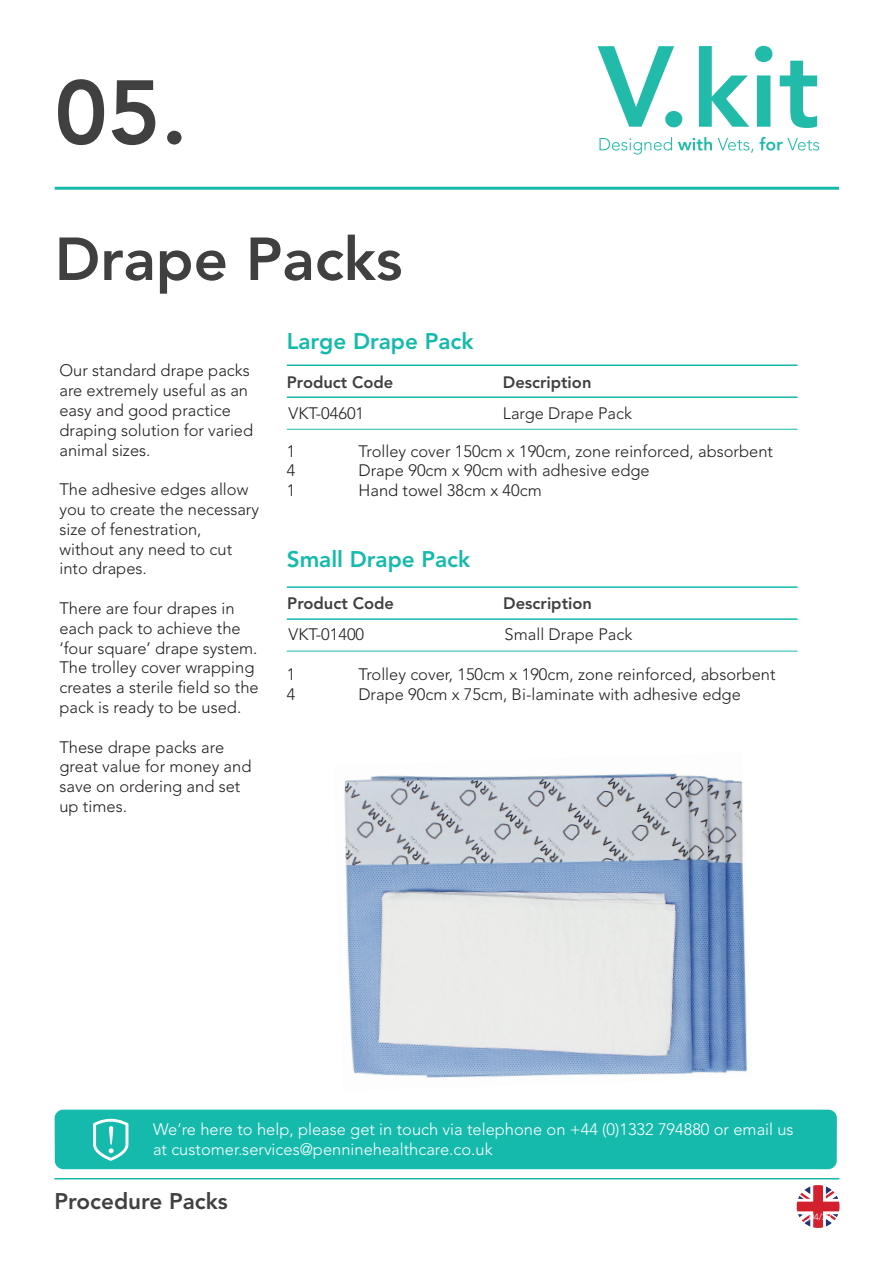
<style>
.page{position:relative;width:893px;height:1263px;background:#fff}
.page>*{position:absolute;margin:0;border:0;box-sizing:border-box;transform-origin:0 0}
.t1{font:800 90px "Avenir LT Std";color:#414040}
.t2{font:800 60px "Avenir LT Std";color:#414040}
.t3{font:800 22.5px "Avenir LT Std";color:#15baac}
.t4{font:800 22.5px "Avenir LT Std";color:#414040}
.t5{font:300 16.5px/19.8px "Avenir LT Std";color:#231f20}
.t6{font:300 16.5px/19.8px "Avenir LT Std";color:#fff}
.t7{font:800 16.5px "Avenir LT Std";color:#414040}
</style>
<div class="page">
<hr style="left:55px;top:187px;width:784px;height:3px;background:#15baac">
<hr style="left:54px;top:1178px;width:785px;height:1px;background:#15baac">
<hr style="left:287px;top:396px;width:510px;height:2px;background:#15baac">
<hr style="left:287px;top:364px;width:510px;height:2px;background:#15baac">
<hr style="left:287px;top:429px;width:510px;height:1px;background:#15baac">
<div style="left:55px;top:1110px;width:782px;height:59px;background:#15baac;border-radius:9px"></div>
<svg style="left:598px;top:46px;width:219px;height:82px"></svg>
<svg style="left:599px;top:137px;width:220px;height:18px"></svg>
<svg style="left:93px;top:1119px;width:35px;height:42px"></svg>
<img style="left:344px;top:773px;width:403px;height:305px">
<svg style="left:797px;top:1185px;width:42px;height:43px"></svg>
<hr style="left:287px;top:618px;width:510px;height:2px;background:#15baac">
<hr style="left:287px;top:586px;width:510px;height:2px;background:#15baac">
<hr style="left:287px;top:651px;width:510px;height:1px;background:#15baac">
<h1 class="t1" style="left:54px;top:59px;width:135px">05.</h1>
<h2 class="t2" style="left:55px;top:224px;width:349px">Drape Packs</h2>
<p class="t5" style="left:59px;top:361px;width:195px">Our standard drape packs are extremely useful as an easy and good practice draping solution for varied animal sizes.</p>
<p class="t5" style="left:59px;top:480px;width:201px">The adhesive edges allow you to create the necessary size of fenestration, without any need to cut into drapes.</p>
<p class="t5" style="left:59px;top:598px;width:201px">There are four drapes in each pack to achieve the ‘four square’ drape system.<br>The trolley cover wrapping creates a sterile field so the pack is ready to be used.</p>
<p class="t5" style="left:59px;top:737px;width:194px">These drape packs are great value for money and save on ordering and set up times.</p>
<h3 class="t3" style="left:287px;top:328px;width:188px">Large Drape Pack</h3>
<p class="t7" style="left:287px;top:373px;width:108px">Product Code</p>
<p class="t7" style="left:503px;top:373px;width:90px">Description</p>
<p class="t5" style="left:289px;top:403px;width:77px">VKT-04601</p>
<p class="t5" style="left:503px;top:403px;width:131px">Large Drape Pack</p>
<p class="t5" style="left:287px;top:441px;width:10px;text-align:justify">1<br>4<br>1</p>
<p class="t5" style="left:359px;top:441px;width:416px">Trolley cover 150cm x 190cm, zone reinforced, absorbent<br>Drape 90cm x 90cm with adhesive edge<br>Hand towel 38cm x 40cm</p>
<h3 class="t3" style="left:287px;top:546px;width:185px">Small Drape Pack</h3>
<p class="t7" style="left:287px;top:594px;width:108px">Product Code</p>
<p class="t7" style="left:503px;top:593px;width:90px">Description</p>
<p class="t5" style="left:289px;top:624px;width:77px">VKT-01400</p>
<p class="t5" style="left:505px;top:625px;width:129px">Small Drape Pack</p>
<p class="t5" style="left:287px;top:665px;width:10px">1<br>4</p>
<p class="t5" style="left:358px;top:665px;width:419px">Trolley cover, 150cm x 190cm, zone reinforced, absorbent<br>Drape 90cm x 75cm, Bi-laminate with adhesive edge</p>
<p class="t6" style="left:153px;top:1120px;width:642px">We’re here to help, please get in touch via telephone on +44 (0)1332 794880 or email us at customer.services@penninehealthcare.co.uk</p>
<h3 class="t4" style="left:54px;top:1188px;width:175px">Procedure Packs</h3>
</div>
